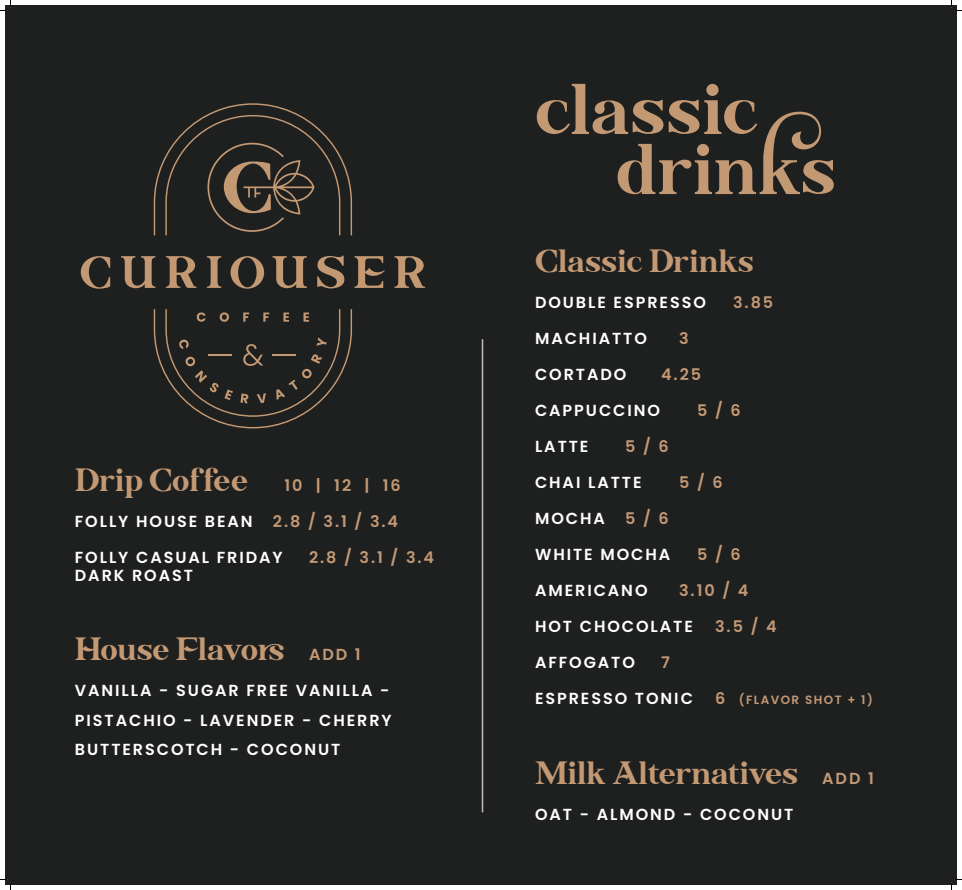
<style>
.page{position:relative;width:962px;height:890px;background:#fff}
.page>*{position:absolute;margin:0;border:0;box-sizing:border-box;transform-origin:0 0}
.t1{font:80px "Chalmers";color:#c39974}
.t2{font:36px "Chalmers";color:#c39974}
.t3{font:600 16px "Poppins";letter-spacing:.12em;color:#fff}
.t4{font:600 16px "Poppins";letter-spacing:.12em;color:#c39974}
.t5{font:600 12px "Poppins";letter-spacing:.12em;color:#c39974}
.s1{font-size:16px}
</style>
<div class="page">
<div style="left:5px;top:5px;width:951px;height:879px;background:#1e1f1f"></div>
<hr style="left:482px;top:339px;width:1px;height:473px;background:#c6bdba">
<svg style="left:81px;top:256px;width:29px;height:33px"></svg>
<svg style="left:121px;top:256px;width:34px;height:32px"></svg>
<svg style="left:166px;top:256px;width:30px;height:32px"></svg>
<svg style="left:207px;top:256px;width:14px;height:32px"></svg>
<svg style="left:230px;top:256px;width:34px;height:33px"></svg>
<svg style="left:272px;top:256px;width:35px;height:32px"></svg>
<svg style="left:317px;top:256px;width:27px;height:32px"></svg>
<svg style="left:354px;top:256px;width:31px;height:32px"></svg>
<svg style="left:394px;top:256px;width:31px;height:32px"></svg>
<svg style="left:154px;top:103px;width:198px;height:132px"></svg>
<svg style="left:154px;top:309px;width:198px;height:119px"></svg>
<hr style="left:208px;top:354px;width:24px;height:2px;background:#c39973">
<hr style="left:273px;top:354px;width:23px;height:2px;background:#c39973">
<svg style="left:0;top:0;width:11px;height:11px"></svg>
<svg style="left:0;top:879px;width:11px;height:11px"></svg>
<svg style="left:951px;top:0;width:11px;height:11px"></svg>
<svg style="left:951px;top:879px;width:11px;height:11px"></svg>
<p class="t2" style="left:75px;top:453px;width:175px">Drip Coffee</p>
<p class="t4" style="left:284px;top:475px;width:118px">10|12|16</p>
<p class="t3" style="left:75px;top:511px;width:179px">FOLLY HOUSE BEAN</p>
<p class="t4" style="left:273px;top:511px;width:127px">2.8 / 3.1 / 3.4</p>
<p class="t3" style="left:75px;top:547px;width:209px">FOLLY CASUAL FRIDAY</p>
<p class="t4" style="left:309px;top:547px;width:127px">2.8 / 3.1 / 3.4</p>
<p class="t3" style="left:75px;top:565px;width:120px">DARK ROAST</p>
<p class="t2" style="left:75px;top:622px;width:211px">House Flavors</p>
<p class="t4" style="left:309px;top:645px;width:53px">ADD 1</p>
<p class="t3" style="left:75px;top:681px;width:316px">VANILLA - SUGAR FREE VANILLA -</p>
<p class="t3" style="left:75px;top:711px;width:318px">PISTACHIO - LAVENDER - CHERRY</p>
<p class="t3" style="left:75px;top:740px;width:267px">BUTTERSCOTCH - COCONUT</p>
<p class="t1" style="left:535px;top:52px;width:225px">classic</p>
<p class="t1" style="left:615px;top:112px;width:221px">drinks</p>
<p class="t2" style="left:535px;top:235px;width:220px">Classic Drinks</p>
<p class="t3" style="left:535px;top:293px;width:172px">DOUBLE ESPRESSO</p>
<p class="t4" style="left:733px;top:293px;width:42px">3.85</p>
<p class="t3" style="left:535px;top:329px;width:113px">MACHIATTO</p>
<p class="t4" style="left:679px;top:329px;width:11px">3</p>
<p class="t3" style="left:535px;top:365px;width:93px">CORTADO</p>
<p class="t4" style="left:661px;top:365px;width:41px">4.25</p>
<p class="t3" style="left:535px;top:401px;width:126px">CAPPUCCINO</p>
<p class="t4" style="left:697px;top:401px;width:45px">5 / 6</p>
<p class="t3" style="left:535px;top:437px;width:55px">LATTE</p>
<p class="t4" style="left:625px;top:437px;width:45px">5 / 6</p>
<p class="t3" style="left:535px;top:473px;width:108px">CHAI LATTE</p>
<p class="t4" style="left:679px;top:473px;width:45px">5 / 6</p>
<p class="t3" style="left:535px;top:509px;width:71px">MOCHA</p>
<p class="t4" style="left:625px;top:509px;width:45px">5 / 6</p>
<p class="t3" style="left:535px;top:545px;width:137px">WHITE MOCHA</p>
<p class="t4" style="left:697px;top:545px;width:45px">5 / 6</p>
<p class="t3" style="left:535px;top:581px;width:114px">AMERICANO</p>
<p class="t4" style="left:679px;top:581px;width:71px">3.10 / 4</p>
<p class="t3" style="left:535px;top:617px;width:159px">HOT CHOCOLATE</p>
<p class="t4" style="left:715px;top:617px;width:63px">3.5 / 4</p>
<p class="t3" style="left:535px;top:653px;width:101px">AFFOGATO</p>
<p class="t4" style="left:661px;top:653px;width:10px">7</p>
<p class="t3" style="left:535px;top:689px;width:159px">ESPRESSO TONIC</p>
<p class="t5" style="left:715px;top:693px;width:159px"><span class="s1">6</span> (FLAVOR SHOT + 1)</p>
<p class="t2" style="left:535px;top:746px;width:264px">Milk Alternatives</p>
<p class="t4" style="left:822px;top:768px;width:53px">ADD 1</p>
<p class="t3" style="left:535px;top:804px;width:260px">OAT - ALMOND - COCONUT</p>
</div>
